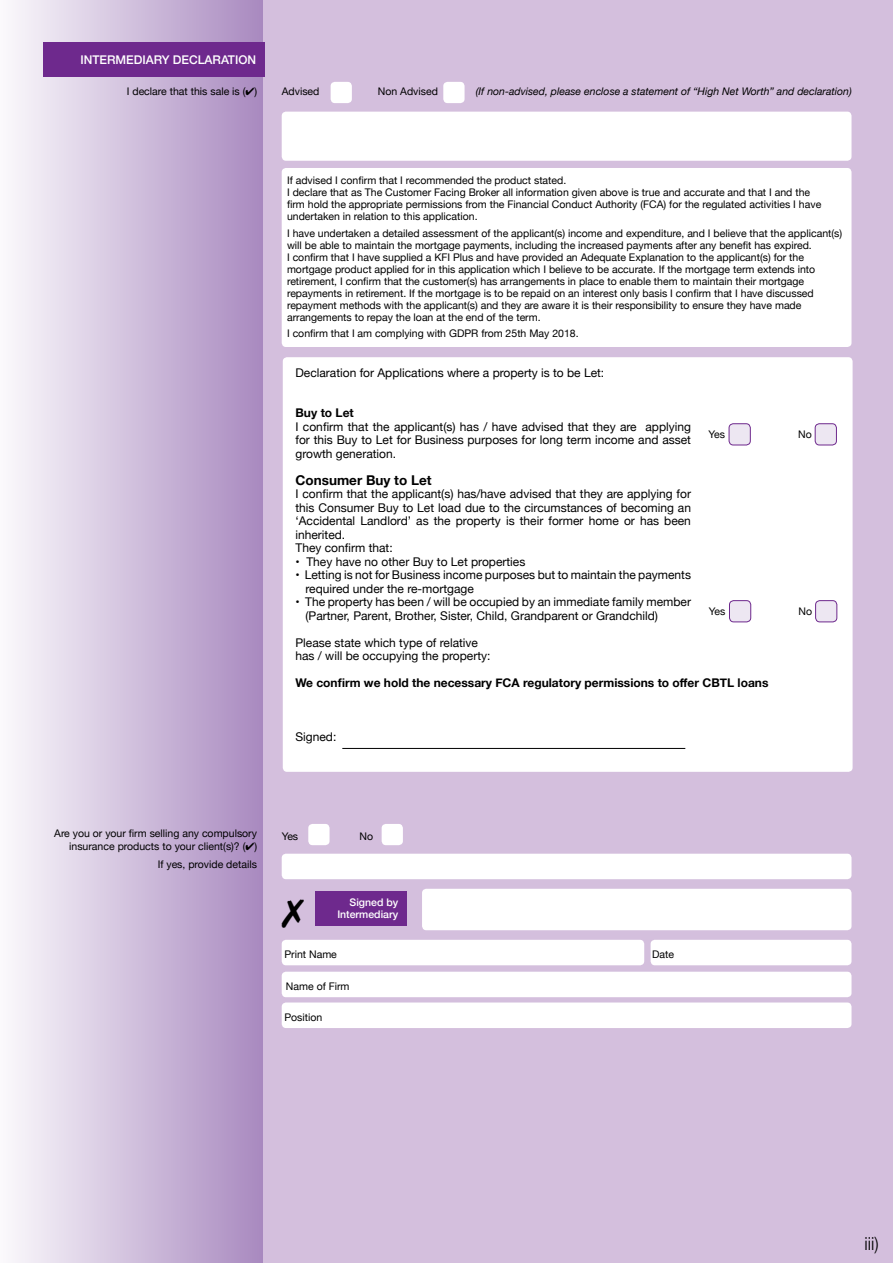
<style>
.page{position:relative;width:893px;height:1263px;background:#fff}
.page>*{position:absolute;margin:0;border:0;box-sizing:border-box;transform-origin:0 0}
.t1{font:300 18px "Helvetica Neue";color:#000}
.t2{font:700 13.5px "Helvetica Neue";color:#000}
.t3{font:12px/13.5px "Helvetica Neue";color:#000}
.t4{font:700 12px "Helvetica Neue";color:#000}
.t5{font:500 12px "Helvetica Neue";color:#fff}
.t6{font:10.5px/12px "Helvetica Neue";color:#000}
.t7{font:italic 10.5px "Helvetica Neue";color:#000}
.t8{font:500 10.5px/12.6px "Helvetica Neue";color:#fff;text-align:right}
</style>
<div class="page">
<div style="left:0;top:0;width:264px;height:1263px;background:linear-gradient(to right,#fbfafc,#a889bf)"></div>
<div style="left:264px;top:0;width:629px;height:1263px;background:#d4bfdd"></div>
<div style="left:283px;top:357px;width:570px;height:415px;background:#fff;border-radius:4px"></div>
<hr style="left:342px;top:748px;width:343px;height:1px;background:#000">
<div style="left:44px;top:43px;width:221px;height:34px;background:#6e298d"></div>
<div style="left:282px;top:112px;width:569px;height:49px;background:#fff;border-radius:4px"></div>
<div style="left:282px;top:168px;width:569px;height:179px;background:#fff;border-radius:4px"></div>
<div style="left:331px;top:82px;width:21px;height:21px;background:#fff;border-radius:4px"></div>
<div style="left:443px;top:82px;width:22px;height:21px;background:#fff;border-radius:4px"></div>
<div style="left:422px;top:889px;width:429px;height:41px;background:#fff;border-radius:4px"></div>
<div style="left:282px;top:854px;width:569px;height:25px;background:#fff;border-radius:4px"></div>
<div style="left:282px;top:940px;width:362px;height:25px;background:#fff;border-radius:4px"></div>
<div style="left:651px;top:940px;width:200px;height:25px;background:#fff;border-radius:4px"></div>
<div style="left:282px;top:972px;width:569px;height:25px;background:#fff;border-radius:4px"></div>
<div style="left:282px;top:1002px;width:569px;height:26px;background:#fff;border-radius:4px"></div>
<div style="left:308px;top:824px;width:22px;height:21px;background:#fff;border-radius:4px"></div>
<div style="left:382px;top:824px;width:21px;height:21px;background:#fff;border-radius:4px"></div>
<div style="left:315px;top:891px;width:92px;height:34px;background:#6e298d"></div>
<div style="left:729px;top:424px;width:21px;height:21px;background:#ede7f2;border-radius:4px"></div>
<div style="left:729px;top:423px;width:21px;height:22px;border:1px solid #6e298d;border-radius:4px"></div>
<div style="left:815px;top:424px;width:21px;height:21px;background:#ede7f2;border-radius:4px"></div>
<div style="left:815px;top:423px;width:22px;height:22px;border:1px solid #6e298d;border-radius:4px"></div>
<div style="left:729px;top:601px;width:22px;height:21px;background:#ede7f2;border-radius:4px"></div>
<div style="left:729px;top:600px;width:22px;height:22px;border:1px solid #6e298d;border-radius:4px"></div>
<div style="left:816px;top:601px;width:21px;height:21px;background:#ede7f2;border-radius:4px"></div>
<div style="left:815px;top:600px;width:22px;height:22px;border:1px solid #6e298d;border-radius:4px"></div>
<p class="t5" style="left:80px;top:50px;width:177px">INTERMEDIARY DECLARATION</p>
<p class="t6" style="left:127px;top:86px;width:132px">I declare that this sale is (✔)</p>
<p class="t6" style="left:282px;top:86px;width:39px">Advised</p>
<p class="t6" style="left:378px;top:86px;width:62px">Non Advised</p>
<p class="t7" style="left:476px;top:84px;width:377px">(If non-advised, please enclose a statement of “High Net Worth” and declaration)</p>
<p class="t6" style="left:287px;top:175px;width:536px">If advised I confirm that I recommended the product stated.<br>I declare that as The Customer Facing Broker all information given above is true and accurate and that I and the firm hold the appropriate permissions from the Financial Conduct Authority (FCA) for the regulated activities I have undertaken in relation to this application.</p>
<p class="t6" style="left:287px;top:227px;width:557px">I have undertaken a detailed assessment of the applicant(s) income and expenditure, and I believe that the applicant(s) will be able to maintain the mortgage payments, including the increased payments after any benefit has expired.<br>I confirm that I have supplied a KFI Plus and have provided an Adequate Explanation to the applicant(s) for the mortgage product applied for in this application which I believe to be accurate. If the mortgage term extends into retirement, I confirm that the customer(s) has arrangements in place to enable them to maintain their mortgage repayments in retirement. If the mortgage is to be repaid on an interest only basis I confirm that I have discussed repayment methods with the applicant(s) and they are aware it is their responsibility to ensure they have made arrangements to repay the loan at the end of the term.</p>
<p class="t6" style="left:287px;top:328px;width:293px">I confirm that I am complying with GDPR from 25th May 2018.</p>
<p class="t3" style="left:296px;top:366px;width:310px">Declaration for Applications where a property is to be Let:</p>
<p class="t4" style="left:296px;top:404px;width:60px">Buy to Let</p>
<p class="t3" style="left:296px;top:420px;width:397px;text-align:justify">I confirm that the applicant(s) has / have advised that they are applying for this Buy to Let for Business purposes for long term income and asset growth generation.</p>
<p class="t2" style="left:296px;top:469px;width:138px">Consumer Buy to Let</p>
<p class="t3" style="left:296px;top:488px;width:397px">I confirm that the applicant(s) has/have advised that they are applying for this Consumer Buy to Let load due to the circumstances of becoming an ‘Accidental Landlord’ as the property is their former home or has been inherited.<br>They confirm that:</p>
<p class="t3" style="left:296px;top:555px;width:231px">• They have no other Buy to Let properties</p>
<p class="t3" style="left:306px;top:569px;width:387px;text-indent:-10px">• Letting is not for Business income purposes but to maintain the payments required under the re-mortgage</p>
<p class="t3" style="left:306px;top:596px;width:387px;text-indent:-10px">• The property has been / will be occupied by an immediate family member (Partner, Parent, Brother, Sister, Child, Grandparent or Grandchild)</p>
<p class="t3" style="left:296px;top:636px;width:196px">Please state which type of relative has / will be occupying the property:</p>
<p class="t4" style="left:296px;top:674px;width:474px">We confirm we hold the necessary FCA regulatory permissions to offer CBTL loans</p>
<p class="t6" style="left:708px;top:429px;width:18px">Yes</p>
<p class="t6" style="left:798px;top:429px;width:15px">No</p>
<p class="t6" style="left:709px;top:606px;width:18px">Yes</p>
<p class="t6" style="left:799px;top:606px;width:15px">No</p>
<p class="t3" style="left:296px;top:731px;width:42px">Signed:</p>
<p class="t6" style="left:54px;top:828px;width:204px;line-height:12.6px;text-align:right">Are you or your firm selling any compulsory insurance products to your client(s)? (✔)</p>
<p class="t6" style="left:158px;top:859px;width:101px">If yes, provide details</p>
<p class="t6" style="left:282px;top:831px;width:18px">Yes</p>
<p class="t6" style="left:360px;top:831px;width:15px">No</p>
<p class="t8" style="left:337px;top:895px;width:62px">Signed by<br>Intermediary</p>
<p class="t6" style="left:284px;top:949px;width:54px">Print Name</p>
<p class="t6" style="left:652px;top:949px;width:23px">Date</p>
<p class="t6" style="left:286px;top:980px;width:65px">Name of Firm</p>
<p class="t6" style="left:284px;top:1011px;width:39px">Position</p>
<h1 class="t1" style="left:864px;top:1229px;width:16px">iii)</h1>
</div>
